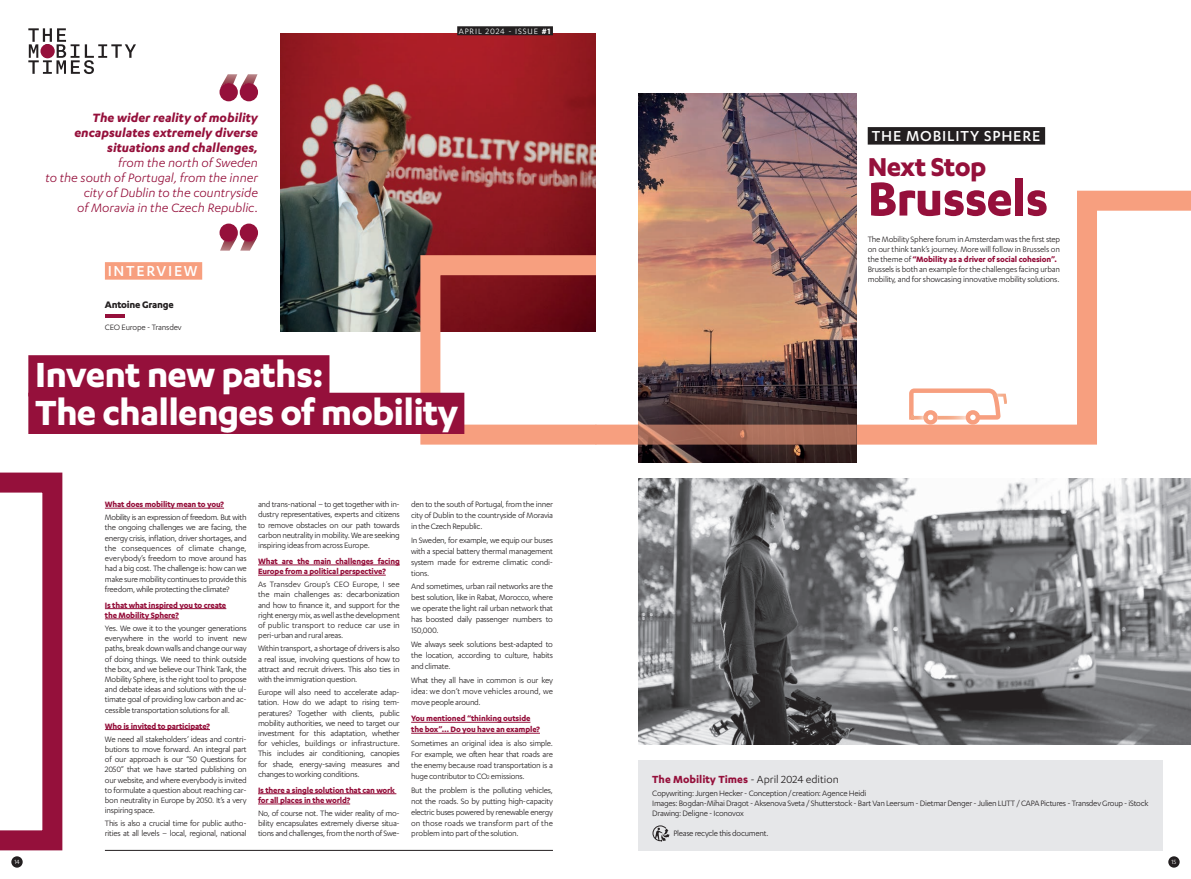
<style>
.page{position:relative;width:1191px;height:879px;background:#fff}
.page>*{position:absolute;margin:0;border:0;box-sizing:border-box;transform-origin:0 0}
.t1{font:700 55px "Karbon";letter-spacing:-.02em;color:#95103b}
.t2{font:700 40.5px "Karbon";letter-spacing:-.02em;color:#fff}
.t3{font:700 30px "Karbon";letter-spacing:-.02em;color:#95103b}
.t4{font:500 16.8px "Karbon";letter-spacing:.05em;color:#fff}
.t5{font:500 16.8px "Karbon";letter-spacing:.1em;color:#fff}
.t6{font:italic 14px/15px "Karbon";color:#95103b;text-align:right}
.t7{font:12px "Karbon";color:#231f20}
.t8{font:700 11px "Karbon";letter-spacing:-.02em;color:#231f20}
.t9{font:9px/10.2px "Karbon";letter-spacing:-.03em;color:#231f20;text-align:justify}
.t10{font:700 9px/10.2px "Karbon";letter-spacing:-.02em;color:#95103b}
.t11{font:9px "Karbon";letter-spacing:.1em;color:#fff}
.t12{font:7px "Karbon";color:#fff}
.s1{font-weight:700}
.s2{font-size:6px}
.s3{font-weight:700;color:#95103b}
</style>
<div class="page">
<div style="left:11px;top:856px;width:12px;height:11px;background:#231f20;border-radius:50%"></div>
<div style="left:1168px;top:856px;width:11px;height:11px;background:#231f20;border-radius:50%"></div>
<img style="left:280px;top:34px;width:315px;height:298px">
<hr style="left:105px;top:314px;width:19px;height:3px;background:#95103b">
<div style="left:105px;top:262px;width:97px;height:18px;background:#f79f7f"></div>
<svg style="left:0;top:472px;width:63px;height:388px"></svg>
<hr style="left:105px;top:508px;width:119px;height:1px;background:#95103b">
<hr style="left:105px;top:608px;width:121px;height:1px;background:#95103b">
<hr style="left:105px;top:619px;width:74px;height:1px;background:#95103b">
<hr style="left:105px;top:729px;width:105px;height:1px;background:#95103b">
<hr style="left:258px;top:565px;width:142px;height:1px;background:#95103b">
<hr style="left:258px;top:575px;width:128px;height:1px;background:#95103b">
<hr style="left:258px;top:793px;width:138px;height:1px;background:#95103b">
<hr style="left:258px;top:804px;width:92px;height:1px;background:#95103b">
<hr style="left:411px;top:722px;width:119px;height:1px;background:#95103b">
<hr style="left:411px;top:733px;width:129px;height:1px;background:#95103b">
<svg style="left:575px;top:181px;width:616px;height:273px"></svg>
<hr style="left:105px;top:850px;width:448px;height:1px;background:#231f20">
<svg style="left:410px;top:245px;width:206px;height:209px"></svg>
<img style="left:240px;top:74px;width:17px;height:15px">
<div style="left:240px;top:83px;width:18px;height:18px;background:#95103b;border-radius:50%"></div>
<img style="left:221px;top:74px;width:16px;height:13px">
<div style="left:219px;top:83px;width:19px;height:18px;background:#95103b;border-radius:50%"></div>
<img style="left:220px;top:236px;width:18px;height:15px">
<div style="left:219px;top:224px;width:19px;height:18px;background:#95103b;border-radius:50%"></div>
<img style="left:240px;top:236px;width:18px;height:15px">
<div style="left:240px;top:224px;width:18px;height:18px;background:#95103b;border-radius:50%"></div>
<div style="left:28px;top:355px;width:301px;height:41px;background:#95103b"></div>
<div style="left:28px;top:393px;width:436px;height:41px;background:#95103b"></div>
<div style="left:867px;top:127px;width:178px;height:18px;background:#231f20"></div>
<img style="left:638px;top:94px;width:218px;height:369px">
<svg style="left:638px;top:424px;width:218px;height:20px;background:#a76c59"></svg>
<div style="left:638px;top:760px;width:524px;height:90px;background:#e6e7e9"></div>
<svg style="left:909px;top:388px;width:98px;height:36px"></svg>
<svg style="left:28px;top:28px;width:108px;height:46px"></svg>
<div style="left:40px;top:44px;width:15px;height:14px;background:#95103b;border-radius:50%"></div>
<img style="left:638px;top:478px;width:553px;height:267px">
<svg style="left:652px;top:825px;width:17px;height:17px"></svg>
<div style="left:457px;top:26px;width:96px;height:9px;background:#231f20"></div>
<p class="t6" style="left:45px;top:110px;width:214px"><span class="s1">The wider reality of mobility encapsulates extremely diverse situations and challenges,<br></span>from the north of Sweden<br>to the south of Portugal, from the inner city of Dublin to the countryside<br>of Moravia in the Czech Republic.</p>
<p class="t5" style="left:108px;top:261px;width:91px">INTERVIEW</p>
<p class="t8" style="left:105px;top:298px;width:70px">Antoine Grange</p>
<p class="t9" style="left:105px;top:321px;width:78px">CEO Europe - Transdev</p>
<p class="t11" style="left:459px;top:26px;width:93px">APRIL 2024 - ISSUE <span class="s1">#1</span></p>
<p class="t2" style="left:35px;top:352px;width:290px">Invent new paths:</p>
<p class="t2" style="left:35px;top:389px;width:424px">The challenges of mobility</p>
<p class="t10" style="left:105px;top:499px;width:121px">What does mobility mean to you?</p>
<p class="t9" style="left:105px;top:512px;width:143px">Mobility is an expression of freedom. But with the ongoing challenges we are facing, the energy crisis, inflation, driver shortages, and the consequences of climate change, everybody’s freedom to move around has had a big cost. The challenge is: how can we make sure mobility continues to provide this freedom, while protecting the climate?</p>
<p class="t10" style="left:105px;top:599px;width:123px">Is that what inspired you to create the Mobility Sphere?</p>
<p class="t9" style="left:105px;top:623px;width:143px">Yes. We owe it to the younger generations everywhere in the world to invent new paths, break down walls and change our way of doing things. We need to think outside the box, and we believe our Think Tank, the Mobility Sphere, is the right tool to propose and debate ideas and solutions with the ul&shy;timate goal of providing low carbon and ac&shy;cessible transportation solutions for all.</p>
<p class="t10" style="left:105px;top:720px;width:107px">Who is invited to participate?</p>
<p class="t9" style="left:105px;top:733px;width:143px">We need all stakeholders’ ideas and contri&shy;butions to move forward. An integral part of our approach is our “50 Questions for 2050” that we have started publishing on our website, and where everybody is invited to formulate a question about reaching car&shy;bon neutrality in Europe by 2050. It’s a very inspiring space.</p>
<p class="t9" style="left:105px;top:818px;width:143px">This is also a crucial time for public autho&shy;rities at all levels – local, regional, national</p>
<p class="t9" style="left:258px;top:499px;width:143px">and trans-national – to get together with in&shy;dustry representatives, experts and citizens to remove obstacles on our path towards carbon neutrality in mobility. We are seeking inspiring ideas from across Europe.</p>
<p class="t10" style="left:258px;top:556px;width:143px">What are the main challenges facing<br>Europe from a political perspective?</p>
<p class="t9" style="left:258px;top:579px;width:143px">As Transdev Group’s CEO Europe, I see the main challenges as: decarbonization and how to finance it, and support for the right energy mix, as well as the development of public transport to reduce car use in peri-urban and rural areas.</p>
<p class="t9" style="left:258px;top:643px;width:143px">Within transport, a shortage of drivers is also a real issue, involving questions of how to attract and recruit drivers. This also ties in with the immigration question.</p>
<p class="t9" style="left:258px;top:687px;width:143px">Europe will also need to accelerate adap&shy;tation. How do we adapt to rising tem&shy;peratures? Together with clients, public mobility authorities, we need to target our investment for this adaptation, whether for vehicles, buildings or infrastructure.<br>This includes air conditioning, canopies for shade, energy-saving measures and changes to working conditions.</p>
<p class="t10" style="left:258px;top:784px;width:138px">Is there a single solution that can work for all places in the world?</p>
<p class="t9" style="left:258px;top:808px;width:143px">No, of course not. The wider reality of mo&shy;bility encapsulates extremely diverse situa&shy;tions and challenges, from the north of Swe-</p>
<p class="t9" style="left:411px;top:499px;width:143px;line-height:10.9px">den to the south of Portugal, from the inner city of Dublin to the countryside of Moravia in the Czech Republic.</p>
<p class="t9" style="left:411px;top:534px;width:143px;line-height:10.9px">In Sweden, for example, we equip our buses with a special battery thermal management system made for extreme climatic condi&shy;tions.</p>
<p class="t9" style="left:411px;top:581px;width:143px;line-height:10.9px">And sometimes, urban rail networks are the best solution, like in Rabat, Morocco, where we operate the light rail urban network that has boosted daily passenger numbers to 150,000.</p>
<p class="t9" style="left:411px;top:638px;width:143px;line-height:10.9px">We always seek solutions best-adapted to the location, according to culture, habits and climate.</p>
<p class="t9" style="left:411px;top:674px;width:143px;line-height:10.9px">What they all have in common is our key idea: we don’t move vehicles around, we move people around.</p>
<p class="t10" style="left:411px;top:713px;width:130px;line-height:10.9px">You mentioned “thinking outside the box”… Do you have an example?</p>
<p class="t9" style="left:411px;top:737px;width:143px;line-height:10.9px">Sometimes an original idea is also simple.<br>For example, we often hear that roads are the enemy because road transportation is a huge contributor to CO<span class="s2">2</span> emissions.</p>
<p class="t9" style="left:411px;top:784px;width:143px;line-height:10.9px">But the problem is the polluting vehicles, not the roads. So by putting high-capacity electric buses powered by renewable energy on those roads we transform part of the problem into part of the solution.</p>
<p class="t4" style="left:871px;top:126px;width:170px">THE MOBILITY SPHERE</p>
<p class="t3" style="left:867px;top:149px;width:120px">Next Stop</p>
<p class="t1" style="left:867px;top:167px;width:182px">Brussels</p>
<p class="t9" style="left:867px;top:233px;width:194px">The Mobility Sphere forum in Amsterdam was the first step on our think tank’s journey. More will follow in Brussels on the theme of <span class="s3">“Mobility as a driver of social cohesion”.</span></p>
<p class="t9" style="left:867px;top:264px;width:194px">Brussels is both an example for the challenges facing urban mobility, and for showcasing innovative mobility solutions.</p>
<p class="t7" style="left:652px;top:772px;width:188px"><span class="s3">The Mobility Times</span> - April 2024 edition</p>
<p class="t9" style="left:652px;top:787px;width:215px">Copywriting: Jurgen Hecker - Conception/creation: Agence Heidi</p>
<p class="t9" style="left:652px;top:797px;width:498px">Images: Bogdan-Mihai Dragot - Aksenova Sveta / Shutterstock - Bart Van Leersum - Dietmar Denger - Julien LUTT / CAPA Pictures - Transdev Group - iStock</p>
<p class="t9" style="left:652px;top:808px;width:93px">Drawing: Deligne - Iconovox</p>
<p class="t9" style="left:673px;top:828px;width:97px">Please recycle this document.</p>
<p class="t12" style="left:14px;top:858px;width:7px">14</p>
<p class="t12" style="left:1171px;top:858px;width:6px">15</p>
</div>
